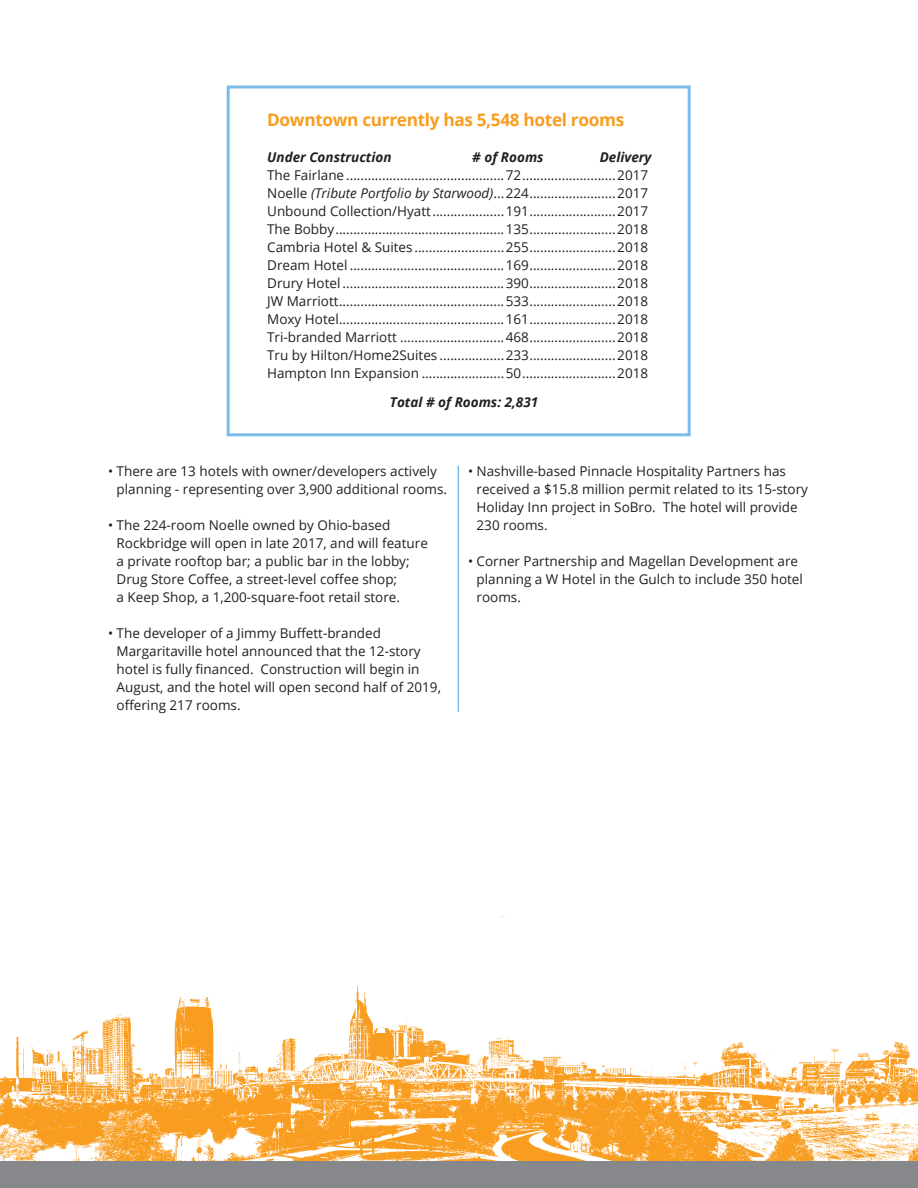
<style>
.page{position:relative;width:918px;height:1188px;background:#fff}
.page>*{position:absolute;margin:0;border:0;box-sizing:border-box;transform-origin:0 0}
.t1{font:700 17.25px "Open Sans";letter-spacing:-.02em;color:#f89d1f}
.t2{font:13.5px/18px "Open Sans";color:#231f20}
.t3{font:italic 700 13.5px "Open Sans";color:#231f20}
.s1{font-style:italic}
</style>
<div class="page">
<hr style="left:458px;top:466px;width:1px;height:246px;background:#79bde8">
<div style="left:227px;top:86px;width:464px;height:350px;border:3px solid #79bde8"></div>
<img style="left:1px;top:914px;width:917px;height:247px">
<div style="left:0;top:1161px;width:918px;height:27px;background:#86888c"></div>
<p class="t1" style="left:267px;top:108px;width:359px">Downtown currently has 5,548 hotel rooms</p>
<p class="t3" style="left:267px;top:148px;width:126px">Under Construction</p>
<p class="t3" style="left:472px;top:148px;width:73px"># of Rooms</p>
<p class="t3" style="left:600px;top:148px;width:53px">Delivery</p>
<p class="t2" style="left:267px;top:166px;width:383px">The Fairlane ............................................72..........................2017</p>
<p class="t2" style="left:267px;top:184px;width:383px">Noelle <span class="s1">(Tribute Portfolio by Starwood)</span>...224........................2017</p>
<p class="t2" style="left:267px;top:202px;width:383px">Unbound Collection/Hyatt....................191........................2017</p>
<p class="t2" style="left:267px;top:220px;width:383px">The Bobby...............................................135........................2018</p>
<p class="t2" style="left:267px;top:238px;width:383px">Cambria Hotel &amp; Suites .........................255........................2018</p>
<p class="t2" style="left:267px;top:256px;width:383px">Dream Hotel ...........................................169........................2018</p>
<p class="t2" style="left:267px;top:274px;width:383px">Drury Hotel .............................................390........................2018</p>
<p class="t2" style="left:267px;top:292px;width:383px">JW Marriott..............................................533........................2018</p>
<p class="t2" style="left:267px;top:310px;width:383px">Moxy Hotel..............................................161........................2018</p>
<p class="t2" style="left:267px;top:328px;width:383px">Tri-branded Marriott .............................468........................2018</p>
<p class="t2" style="left:267px;top:346px;width:383px">Tru by Hilton/Home2Suites ..................233........................2018</p>
<p class="t2" style="left:267px;top:364px;width:383px">Hampton Inn Expansion .......................50..........................2018</p>
<p class="t3" style="left:390px;top:392px;width:150px">Total # of Rooms: 2,831</p>
<p class="t2" style="left:117px;top:462px;width:332px;text-indent:-9px">• There are 13 hotels with owner/developers actively planning - representing over 3,900 additional rooms.</p>
<p class="t2" style="left:117px;top:516px;width:313px;text-indent:-9px">• The 224-room Noelle owned by Ohio-based Rockbridge will open in late 2017, and will feature a private rooftop bar; a public bar in the lobby; Drug Store Coffee, a street-level coffee shop;<br>a Keep Shop, a 1,200-square-foot retail store.</p>
<p class="t2" style="left:117px;top:624px;width:326px;text-indent:-9px">• The developer of a Jimmy Buffett-branded Margaritaville hotel announced that the 12-story hotel is fully financed. Construction will begin in August, and the hotel will open second half of 2019, offering 217 rooms.</p>
<p class="t2" style="left:477px;top:462px;width:333px;text-indent:-9px">• Nashville-based Pinnacle Hospitality Partners has received a $15.8 million permit related to its 15-story Holiday Inn project in SoBro. The hotel will provide 230 rooms.</p>
<p class="t2" style="left:477px;top:552px;width:328px;text-indent:-9px">• Corner Partnership and Magellan Development are planning a W Hotel in the Gulch to include 350 hotel rooms.</p>
</div>
